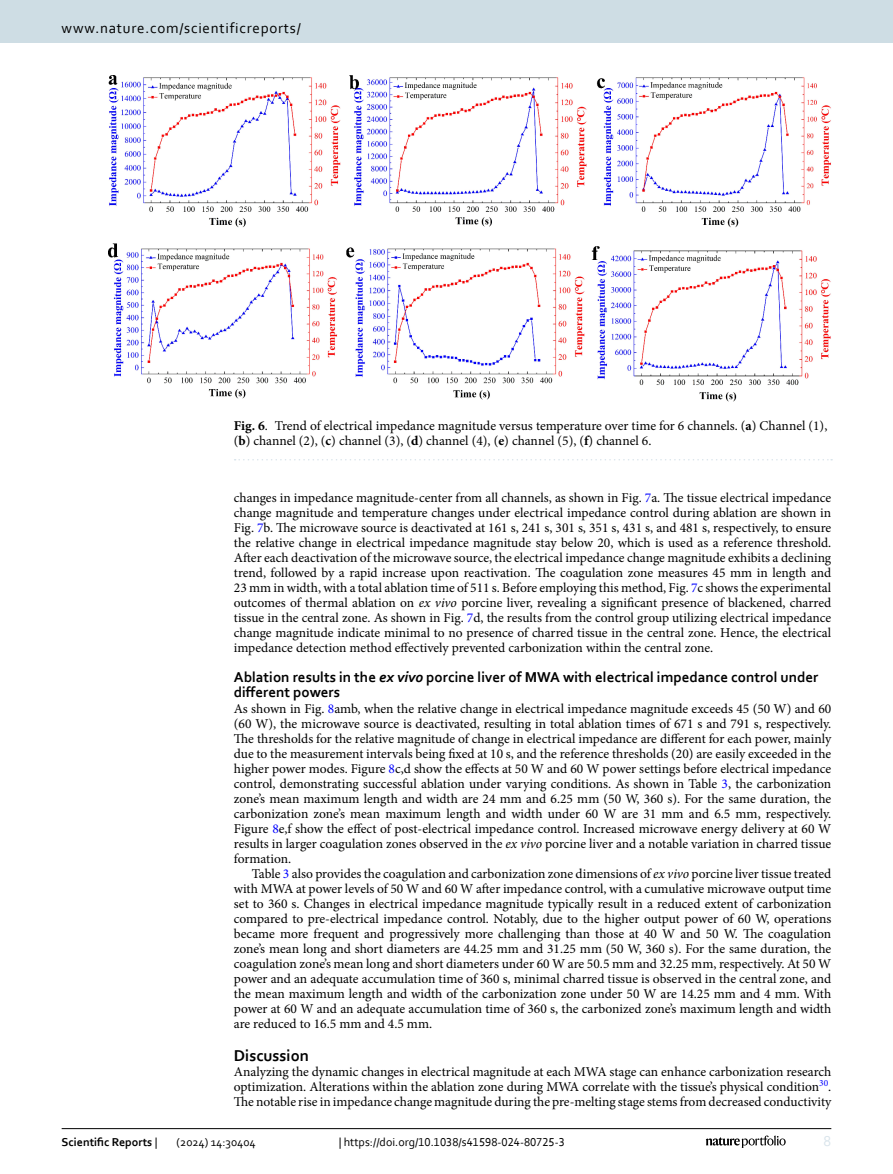
<style>
.page{position:relative;width:893px;height:1174px;background:#fff}
.page>*{position:absolute;margin:0;border:0;box-sizing:border-box;transform-origin:0 0}
.Head_1{font:700 16.5px "Corbel";color:#000}
.Head_2{font:700 15px/15px "Corbel";color:#000}
.t1{font:15px "Corbel";letter-spacing:.05em;color:#000}
.t2{font:15px "Corbel";color:#d9e4eb}
.Body_Text_Indent{font:13.5px/15px "Minion Pro";color:#000;text-align:justify}
.Body_Text{font:13.5px/15px "Minion Pro";letter-spacing:-.005em;color:#000;text-align:justify}
.Figure_Caption{font:13.5px/15px "Minion Pro";letter-spacing:-.005em;color:#000}
.t3{font:12px "Corbel";color:#000}
.t4{font:700 12px "Corbel";color:#000}
.s1{font-weight:700}
.s2{color:#00f}
.s3{font-style:italic}
.s4{font-weight:400}
</style>
<div class="page">
<img style="left:108px;top:76px;width:723px;height:326px">
<svg style="left:235px;top:459px;width:597px;height:1px"></svg>
<hr style="left:62px;top:1128px;width:769px;height:1px;background:#000">
<svg style="left:706px;top:1135px;width:80px;height:12px"></svg>
<div style="left:0;top:0;width:893px;height:43px;background:#cedde4"></div>
<p class="t1" style="left:62px;top:18px;width:241px">www.nature.com/scientificreports/</p>
<p class="Figure_Caption" style="left:234px;top:418px;width:595px"><span class="s1">Fig. 6</span>. Trend of electrical impedance magnitude versus temperature over time for 6 channels. (<span class="s1">a</span>) Channel (1), (<span class="s1">b</span>) channel (2), (<span class="s1">c</span>) channel (3), (<span class="s1">d</span>) channel (4), (<span class="s1">e</span>) channel (5), (<span class="s1">f</span>) channel 6.</p>
<p class="Body_Text_Indent" style="left:234px;top:490px;width:599px">changes in impedance magnitude-center from all channels, as shown in Fig. <span class="s2">7</span>a. The tissue electrical impedance change magnitude and temperature changes under electrical impedance control during ablation are shown in Fig. <span class="s2">7</span>b. The microwave source is deactivated at 161 s, 241 s, 301 s, 351 s, 431 s, and 481 s, respectively, to ensure the relative change in electrical impedance magnitude stay below 20, which is used as a reference threshold.<br>After each deactivation of the microwave source, the electrical impedance change magnitude exhibits a declining trend, followed by a rapid increase upon reactivation. The coagulation zone measures 45 mm in length and 23 mm in width, with a total ablation time of 511 s. Before employing this method, Fig. <span class="s2">7</span>c shows the experimental outcomes of thermal ablation on <span class="s3">ex vivo</span> porcine liver, revealing a significant presence of blackened, charred tissue in the central zone. As shown in Fig. <span class="s2">7</span>d, the results from the control group utilizing electrical impedance change magnitude indicate minimal to no presence of charred tissue in the central zone. Hence, the electrical impedance detection method effectively prevented carbonization within the central zone.</p>
<p class="Head_2" style="left:234px;top:669px;width:586px">Ablation results in the <span class="s3">ex vivo</span> porcine liver of MWA with electrical impedance control under different powers</p>
<p class="Body_Text" style="left:234px;top:700px;width:599px">As shown in Fig. <span class="s2">8</span>amb, when the relative change in electrical impedance magnitude exceeds 45 (50 W) and 60 (60 W), the microwave source is deactivated, resulting in total ablation times of 671 s and 791 s, respectively.<br>The thresholds for the relative magnitude of change in electrical impedance are different for each power, mainly due to the measurement intervals being fixed at 10 s, and the reference thresholds (20) are easily exceeded in the higher power modes. Figure <span class="s2">8</span>c,d show the effects at 50 W and 60 W power settings before electrical impedance control, demonstrating successful ablation under varying conditions. As shown in Table <span class="s2">3</span>, the carbonization zone’s mean maximum length and width are 24 mm and 6.25 mm (50 W, 360 s). For the same duration, the carbonization zone’s mean maximum length and width under 60 W are 31 mm and 6.5 mm, respectively.<br>Figure <span class="s2">8</span>e,f show the effect of post-electrical impedance control. Increased microwave energy delivery at 60 W results in larger coagulation zones observed in the <span class="s3">ex vivo</span> porcine liver and a notable variation in charred tissue formation.</p>
<p class="Body_Text_Indent" style="left:234px;top:865px;width:599px;text-indent:18px">Table <span class="s2">3</span> also provides the coagulation and carbonization zone dimensions of <span class="s3">ex vivo</span> porcine liver tissue treated with MWA at power levels of 50 W and 60 W after impedance control, with a cumulative microwave output time set to 360 s. Changes in electrical impedance magnitude typically result in a reduced extent of carbonization compared to pre-electrical impedance control. Notably, due to the higher output power of 60 W, operations became more frequent and progressively more challenging than those at 40 W and 50 W. The coagulation zone’s mean long and short diameters are 44.25 mm and 31.25 mm (50 W, 360 s). For the same duration, the coagulation zone’s mean long and short diameters under 60 W are 50.5 mm and 32.25 mm, respectively. At 50 W power and an adequate accumulation time of 360 s, minimal charred tissue is observed in the central zone, and the mean maximum length and width of the carbonization zone under 50 W are 14.25 mm and 4 mm. With power at 60 W and an adequate accumulation time of 360 s, the carbonized zone’s maximum length and width are reduced to 16.5 mm and 4.5 mm.</p>
<p class="Head_1" style="left:234px;top:1045px;width:77px">Discussion</p>
<p class="Body_Text" style="left:234px;top:1063px;width:599px">Analyzing the dynamic changes in electrical magnitude at each MWA stage can enhance carbonization research optimization. Alterations within the ablation zone during MWA correlate with the tissue’s physical condition<sup>30</sup>.<br>The notable rise in impedance change magnitude during the pre-melting stage stems from decreased conductivity</p>
<p class="t4" style="left:62px;top:1134px;width:97px">Scientific Reports <span class="s4">|</span></p>
<p class="t3" style="left:177px;top:1134px;width:81px">(2024) 14:30404</p>
<p class="t3" style="left:339px;top:1134px;width:228px">| https://doi.org/10.1038/s41598-024-80725-3</p>
<p class="t2" style="left:824px;top:1132px;width:9px">8</p>
</div>
